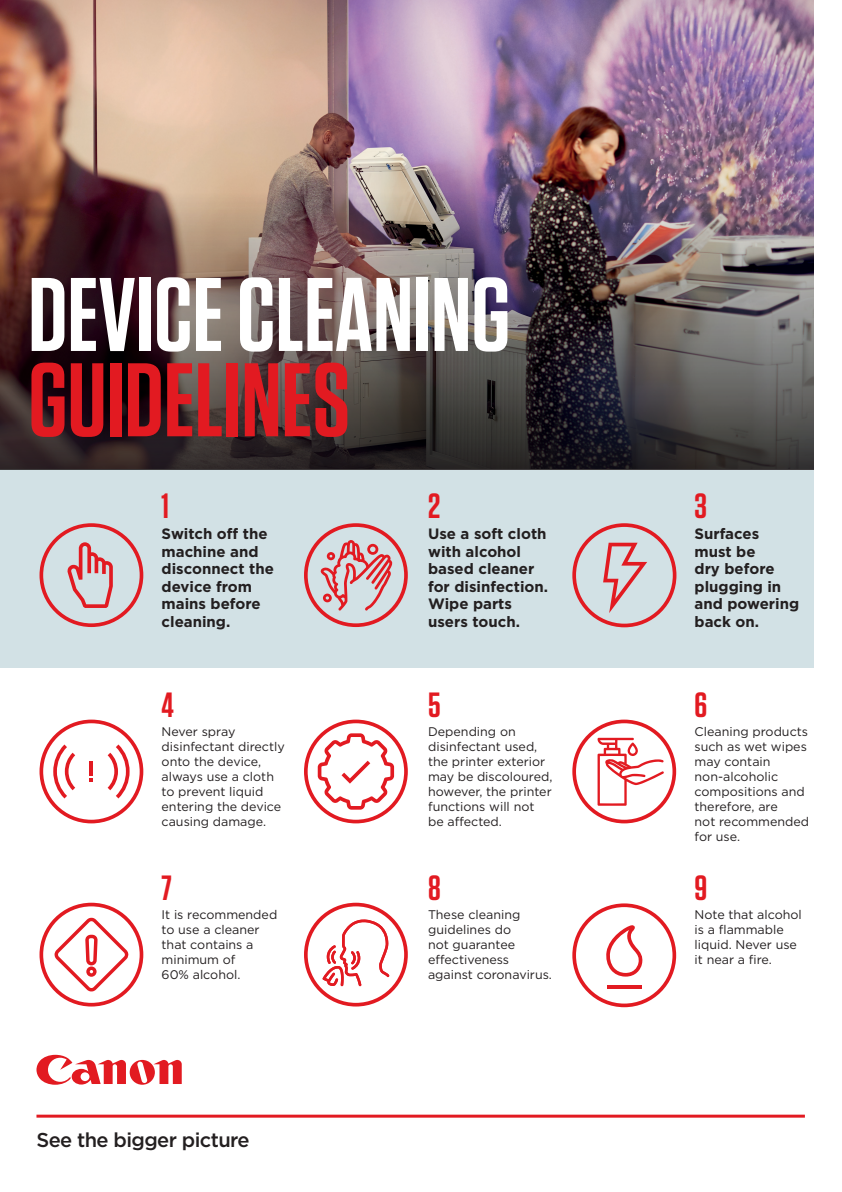
<style>
.page{position:relative;width:842px;height:1192px;background:#fff}
.page>*{position:absolute;margin:0;border:0;box-sizing:border-box;transform-origin:0 0}
.t1{font:600 104.3px "Tungsten";color:#fff}
.t2{font:600 104.3px "Tungsten";color:#e21a21}
.t3{font:600 35px "Tungsten";color:#e21a21}
.t4{font:500 20.05px "Gotham";letter-spacing:-.03em;color:#231f20}
.t5{font:700 15px/17.5px "Gotham";color:#231f20}
.t6{font:12.5px/15px "Gotham";color:#231f20}
</style>
<div class="page">
<img style="left:0;top:0;width:814px;height:191px">
<img style="left:0;top:191px;width:814px;height:279px">
<div style="left:0;top:470px;width:814px;height:198px;background:#d2e1e5"></div>
<svg style="left:40px;top:523px;width:103px;height:104px"></svg>
<svg style="left:304px;top:720px;width:104px;height:103px"></svg>
<svg style="left:39px;top:720px;width:105px;height:103px"></svg>
<svg style="left:572px;top:903px;width:104px;height:104px"></svg>
<svg style="left:572px;top:523px;width:104px;height:104px"></svg>
<svg style="left:36px;top:1055px;width:146px;height:30px"></svg>
<hr style="left:36px;top:1115px;width:769px;height:3px;background:#e21a21">
<svg style="left:40px;top:903px;width:103px;height:104px"></svg>
<svg style="left:304px;top:903px;width:104px;height:104px"></svg>
<svg style="left:572px;top:720px;width:104px;height:103px"></svg>
<svg style="left:304px;top:523px;width:104px;height:104px"></svg>
<h1 class="t1" style="left:28px;top:260px;width:484px">DEVICE CLEANING</h1>
<h1 class="t2" style="left:28px;top:345px;width:323px">GUIDELINES</h1>
<h2 class="t3" style="left:162px;top:488px;width:9px">1</h2>
<h2 class="t3" style="left:428px;top:488px;width:14px">2</h2>
<p class="t5" style="left:162px;top:525px;width:114px">Switch off the machine and disconnect the device from mains before cleaning.</p>
<p class="t5" style="left:428px;top:525px;width:122px">Use a soft cloth with alcohol based cleaner for disinfection.<br>Wipe parts users touch.</p>
<h2 class="t3" style="left:162px;top:686px;width:14px">4</h2>
<h2 class="t3" style="left:428px;top:686px;width:14px">5</h2>
<p class="t6" style="left:162px;top:723px;width:125px">Never spray disinfectant directly onto the device, always use a cloth to prevent liquid entering the device causing damage.</p>
<p class="t6" style="left:428px;top:723px;width:126px">Depending on disinfectant used, the printer exterior may be discoloured, however, the printer functions will not be affected.</p>
<h2 class="t3" style="left:162px;top:870px;width:12px">7</h2>
<h2 class="t3" style="left:428px;top:870px;width:14px">8</h2>
<p class="t6" style="left:162px;top:907px;width:117px">It is recommended to use a cleaner that contains a minimum of<br>60% alcohol.</p>
<p class="t6" style="left:428px;top:907px;width:125px">These cleaning guidelines do<br>not guarantee effectiveness against coronavirus.</p>
<h3 class="t4" style="left:36px;top:1126px;width:215px">See the bigger picture</h3>
<h2 class="t3" style="left:694px;top:488px;width:14px">3</h2>
<p class="t5" style="left:694px;top:525px;width:106px">Surfaces must be<br>dry before plugging in and powering back on.</p>
<h2 class="t3" style="left:694px;top:686px;width:14px">6</h2>
<p class="t6" style="left:694px;top:723px;width:116px">Cleaning products such as wet wipes may contain non-alcoholic compositions and therefore, are<br>not recommended for use.</p>
<h2 class="t3" style="left:694px;top:870px;width:14px">9</h2>
<p class="t6" style="left:694px;top:907px;width:109px">Note that alcohol is a flammable liquid. Never use it near a fire.</p>
</div>
